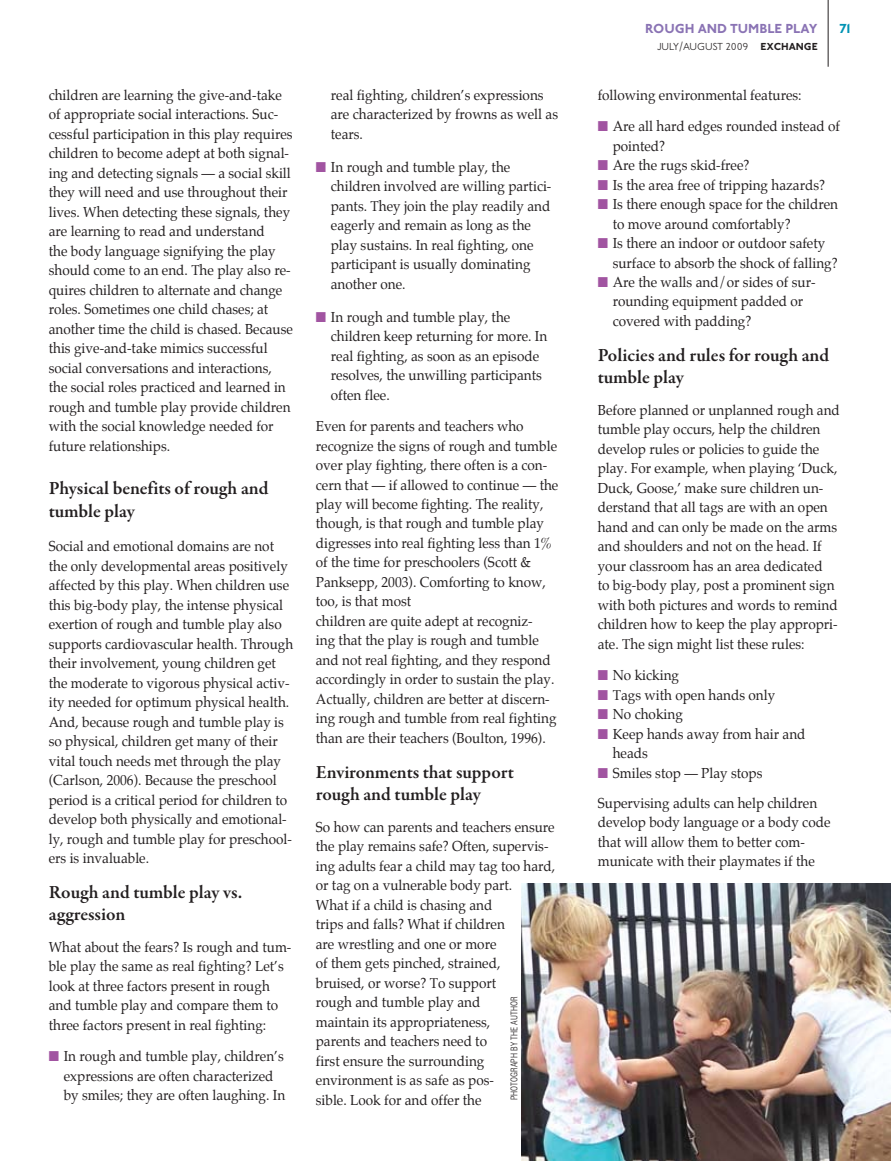
<style>
.page{position:relative;width:891px;height:1161px;background:#fff}
.page>*{position:absolute;margin:0;border:0;box-sizing:border-box;transform-origin:0 0}
.t1{font:600 18.75px/22.5px "Garamond Premr Pro";color:#231f20}
.t2{font:14.25px/19.5px "Palatino";color:#231f20;scale:.95 1}
.t3{font:700 13.5px "Johnston ITC";color:#8a73b4}
.t4{font:700 13.5px "Johnston ITC";color:#0093b4}
.t5{font:300 10.5px "Johnston ITC";letter-spacing:-.015em;color:#231f20}
.t6{font:300 condensed 9px "Swiss 721 BT";color:#231f20}
.s1{color:#a154a1}
.s2{font-weight:700}
</style>
<div class="page">
<hr style="left:828px;top:0;width:1px;height:67px;background:#231f20">
<img style="left:521px;top:883px;width:370px;height:278px">
<p class="t2" style="left:49px;top:85px;width:259px">children are learning the give-and-take of appropriate social interactions. Suc&shy;cessful participation in this play requires children to become adept at both signal&shy;ing and detecting signals — a social skill they will need and use throughout their lives. When detecting these signals, they are learning to read and understand<br>the body language signifying the play should come to an end. The play also re&shy;quires children to alternate and change roles. Sometimes one child chases; at another time the child is chased. Because this give-and-take mimics successful social conversations and interactions, the social roles practiced and learned in rough and tumble play provide children with the social knowledge needed for future relationships.</p>
<h1 class="t1" style="left:49px;top:477px;width:221px">Physical benefits of rough and tumble play</h1>
<p class="t2" style="left:49px;top:537px;width:259px">Social and emotional domains are not the only developmental areas positively affected by this play. When children use this big-body play, the intense physical exertion of rough and tumble play also supports cardiovascular health. Through their involvement, young children get the moderate to vigorous physical activ&shy;ity needed for optimum physical health.<br>And, because rough and tumble play is so physical, children get many of their vital touch needs met through the play (Carlson, 2006). Because the preschool period is a critical period for children to develop both physically and emotional&shy;ly, rough and tumble play for preschool&shy;ers is invaluable.</p>
<h1 class="t1" style="left:49px;top:881px;width:195px">Rough and tumble play vs. aggression</h1>
<p class="t2" style="left:49px;top:937px;width:257px">What about the fears? Is rough and tum&shy;ble play the same as real fighting? Let’s look at three factors present in rough and tumble play and compare them to three factors present in real fighting:</p>
<p class="t2" style="left:64px;top:1047px;width:235px;text-indent:-15px"><span class="s1">■</span> In rough and tumble play, children’s expressions are often characterized by smiles; they are often laughing. In</p>
<p class="t2" style="left:331px;top:85px;width:241px">real fighting, children’s expressions are characterized by frowns as well as tears.</p>
<p class="t2" style="left:331px;top:157px;width:234px;text-indent:-15px"><span class="s1">■</span> In rough and tumble play, the children involved are willing partici&shy;pants. They join the play readily and eagerly and remain as long as the play sustains. In real fighting, one participant is usually dominating another one.</p>
<p class="t2" style="left:331px;top:307px;width:229px;text-indent:-15px"><span class="s1">■</span> In rough and tumble play, the children keep returning for more. In real fighting, as soon as an episode resolves, the unwilling participants often flee.</p>
<p class="t2" style="left:316px;top:417px;width:257px">Even for parents and teachers who recognize the signs of rough and tumble over play fighting, there often is a con&shy;cern that — if allowed to continue — the play will become fighting. The reality, though, is that rough and tumble play digresses into real fighting less than 1% of the time for preschoolers (Scott &amp; Panksepp, 2003). Comforting to know, too, is that most<br>children are quite adept at recogniz-<br>ing that the play is rough and tumble and not real fighting, and they respond accordingly in order to sustain the play.<br>Actually, children are better at discern&shy;ing rough and tumble from real fighting than are their teachers (Boulton, 1996).</p>
<h1 class="t1" style="left:316px;top:761px;width:200px">Environments that support rough and tumble play</h1>
<p class="t2" style="left:316px;top:817px;width:254px">So how can parents and teachers ensure the play remains safe? Often, supervis&shy;ing adults fear a child may tag too hard, or tag on a vulnerable body part.<br>What if a child is chasing and<br>trips and falls? What if children<br>are wrestling and one or more<br>of them gets pinched, strained,<br>bruised, or worse? To support<br>rough and tumble play and<br>maintain its appropriateness,<br>parents and teachers need to<br>first ensure the surrounding environment is as safe as pos-<br>sible. Look for and offer the</p>
<p class="t6" style="left:509px;top:1100px;width:105px;rotate:-90deg">PHOTOGRAPH BY THE AUTHOR</p>
<p class="t3" style="left:645px;top:21px;width:174px">ROUGH AND TUMBLE PLAY</p>
<p class="t4" style="left:839px;top:21px;width:15px">71</p>
<p class="t5" style="left:657px;top:40px;width:162px">JULY/AUGUST 2009 <span class="s2">EXCHANGE</span></p>
<p class="t2" style="left:598px;top:85px;width:216px">following environmental features:</p>
<p class="t2" style="left:613px;top:117px;width:241px;text-indent:-15px"><span class="s1">■</span> Are all hard edges rounded instead of pointed?</p>
<p class="t2" style="left:598px;top:156px;width:161px"><span class="s1">■</span> Are the rugs skid-free?</p>
<p class="t2" style="left:598px;top:175px;width:241px"><span class="s1">■</span> Is the area free of tripping hazards?</p>
<p class="t2" style="left:613px;top:195px;width:239px;text-indent:-15px"><span class="s1">■</span> Is there enough space for the children to move around comfortably?</p>
<p class="t2" style="left:613px;top:234px;width:238px;text-indent:-15px"><span class="s1">■</span> Is there an indoor or outdoor safety surface to absorb the shock of falling?</p>
<p class="t2" style="left:613px;top:273px;width:215px;text-indent:-15px"><span class="s1">■</span> Are the walls and/or sides of sur&shy;rounding equipment padded or covered with padding?</p>
<h1 class="t1" style="left:598px;top:344px;width:233px">Policies and rules for rough and tumble play</h1>
<p class="t2" style="left:598px;top:400px;width:256px">Before planned or unplanned rough and tumble play occurs, help the children develop rules or policies to guide the play. For example, when playing ‘Duck, Duck, Goose,’ make sure children un&shy;derstand that all tags are with an open hand and can only be made on the arms and shoulders and not on the head. If your classroom has an area dedicated<br>to big-body play, post a prominent sign with both pictures and words to remind children how to keep the play appropri&shy;ate. The sign might list these rules:</p>
<p class="t2" style="left:598px;top:666px;width:87px"><span class="s1">■</span> No kicking</p>
<p class="t2" style="left:598px;top:685px;width:188px"><span class="s1">■</span> Tags with open hands only</p>
<p class="t2" style="left:598px;top:705px;width:91px"><span class="s1">■</span> No choking</p>
<p class="t2" style="left:613px;top:724px;width:204px;text-indent:-15px"><span class="s1">■</span> Keep hands away from hair and heads</p>
<p class="t2" style="left:598px;top:758px;width:233px;line-height:30px"><span class="s1">■</span> Smiles stop — Play stops<br>Supervising adults can help children</p>
<p class="t2" style="left:598px;top:813px;width:246px">develop body language or a body code that will allow them to better com&shy;municate with their playmates if the</p>
</div>
